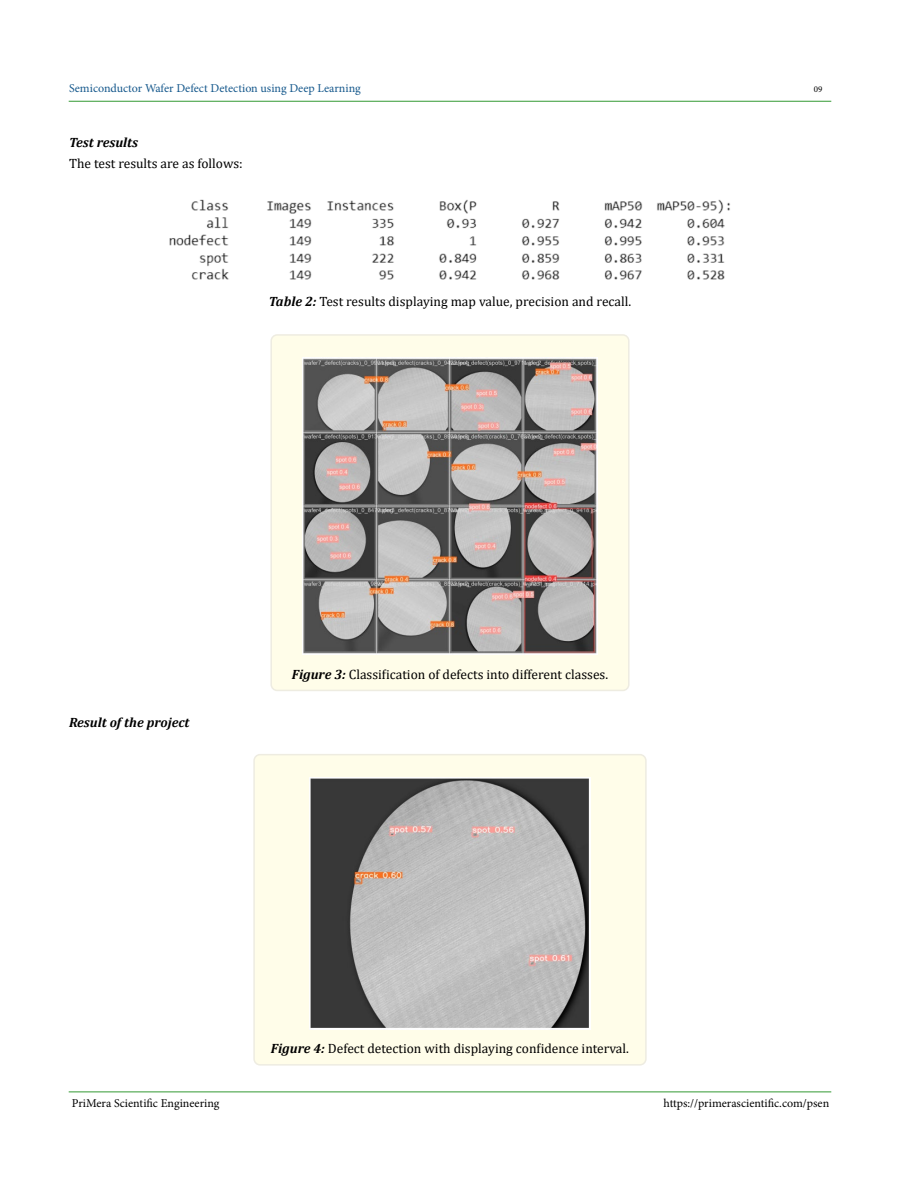
<style>
.page{position:relative;width:900px;height:1188px;background:#fff}
.page>*{position:absolute;margin:0;border:0;box-sizing:border-box;transform-origin:0 0}
.t1{font:13.5px "Cambria";color:#000}
.t2{font:italic 700 13.5px "Cambria";color:#000}
.t3{font:12px "Minion Pro";color:#000}
.t4{font:12px "Minion Pro";color:#15588c}
.t5{font:9px "Minion Pro";color:#000}
.s1{font-weight:700;font-style:italic}
</style>
<div class="page">
<hr style="left:69px;top:1092px;width:762px;height:1px;background:#393">
<hr style="left:69px;top:101px;width:762px;height:1px;background:#393">
<img style="left:169px;top:199px;width:561px;height:81px">
<div style="left:271px;top:335px;width:358px;height:355px;background:#fffde9;border-radius:6px"></div>
<div style="left:270px;top:334px;width:360px;height:357px;border:2px solid #eeece1;border-radius:6px"></div>
<img style="left:302px;top:358px;width:296px;height:297px">
<div style="left:254px;top:755px;width:392px;height:310px;background:#fffde9;border-radius:6px"></div>
<div style="left:253px;top:754px;width:394px;height:312px;border:2px solid #eeece1;border-radius:6px"></div>
<img style="left:310px;top:777px;width:280px;height:253px">
<p class="t4" style="left:69px;top:80px;width:293px">Semiconductor Wafer Defect Detection using Deep Learning</p>
<p class="t5" style="left:814px;top:83px;width:10px">09</p>
<p class="t2" style="left:69px;top:133px;width:71px">Test results</p>
<p class="t1" style="left:69px;top:156px;width:175px">The test results are as follows:</p>
<p class="t1" style="left:269px;top:293px;width:364px"><span class="s1">Table 2:</span> Test results displaying map value, precision and recall.</p>
<p class="t2" style="left:69px;top:713px;width:122px">Result of the project</p>
<p class="t1" style="left:292px;top:667px;width:318px"><span class="s1">Figure 3:</span> Classification of defects into different classes.</p>
<p class="t1" style="left:271px;top:1040px;width:360px"><span class="s1">Figure 4:</span> Defect detection with displaying confidence interval.</p>
<p class="t3" style="left:72px;top:1095px;width:149px">PriMera Scientific Engineering</p>
<p class="t3" style="left:664px;top:1095px;width:167px">https://primerascientific.com/psen</p>
</div>
